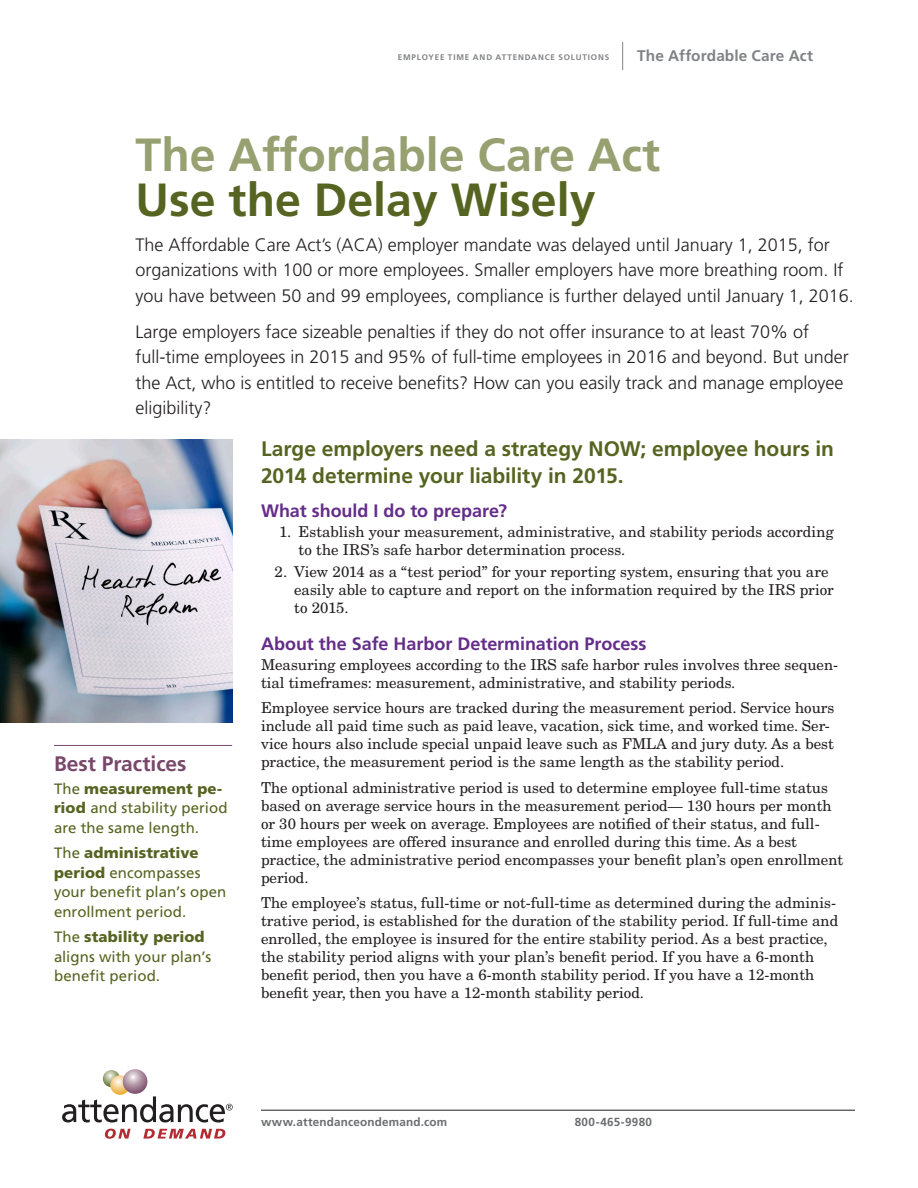
<style>
.page{position:relative;width:918px;height:1188px;background:#fff}
.page>*{position:absolute;margin:0;border:0;box-sizing:border-box;transform-origin:0 0}
.t1{font:700 46.5px/45px "Frutiger";color:#96a071}
.small_headline{font:700 21px/27px "Frutiger";letter-spacing:-.005em;color:#566421}
.company_notes_headin{font:700 21px "Frutiger";color:#78486a}
.intro_text{font:300 18px/25.5px "Frutiger";color:#231f20}
.small_head{font:700 18px "Frutiger";letter-spacing:-.005em;color:#642d89}
.small_headline-2{font:700 15.45px "Frutiger";letter-spacing:.005em;color:#808285}
.text{font:15px/18px "New Century Schlbk";color:#231f20}
.number_bullets{font:15px/18px "New Century Schlbk";letter-spacing:.005em;color:#231f20}
.sidebar{font:15px/19.5px "Frutiger";letter-spacing:.005em;color:#566421}
.small_head-2{font:700 11.7px "Frutiger";letter-spacing:.015em;color:#6c6d70}
.small_head-3{font:700 11.7px "Frutiger";letter-spacing:.035em;color:#6c6d70}
.small_headline-3{font:700 8.1px "Frutiger";letter-spacing:.105em;color:#808285}
.s1{color:#566421}
.s2{font-weight:900}
</style>
<div class="page">
<svg style="left:105px;top:1129px;width:26px;height:10px"></svg>
<svg style="left:143px;top:1129px;width:82px;height:10px"></svg>
<svg style="left:62px;top:1096px;width:171px;height:26px"></svg>
<svg style="left:103px;top:1070px;width:17px;height:17px"></svg>
<svg style="left:110px;top:1075px;width:20px;height:20px"></svg>
<svg style="left:123px;top:1069px;width:24px;height:25px"></svg>
<hr style="left:261px;top:1110px;width:594px;height:1px;background:#231f20">
<svg style="left:622px;top:42px;width:1px;height:28px"></svg>
<img style="left:0;top:440px;width:232px;height:282px">
<hr style="left:54px;top:745px;width:178px;height:1px;background:#78486a">
<p class="small_headline-3" style="left:398px;top:52px;width:213px">EMPLOYEE TIME AND ATTENDANCE SOLUTIONS</p>
<p class="small_headline-2" style="left:637px;top:47px;width:177px">The Affordable Care Act</p>
<p class="t1" style="left:136px;top:132px;width:526px">The Affordable Care Act<br><span class="s1">Use the Delay Wisely</span></p>
<p class="intro_text" style="left:136px;top:232px;width:720px">The Affordable Care Act’s (ACA) employer mandate was delayed until January 1, 2015, for organizations with 100 or more employees. Smaller employers have more breathing room. If you have between 50 and 99 employees, compliance is further delayed until January 1, 2016.</p>
<p class="intro_text" style="left:136px;top:319px;width:715px">Large employers face sizeable penalties if they do not offer insurance to at least 70% of full-time employees in 2015 and 95% of full-time employees in 2016 and beyond. But under the Act, who is entitled to receive benefits? How can you easily track and manage employee eligibility?</p>
<p class="small_headline" style="left:261px;top:435px;width:575px">Large employers need a strategy NOW; employee hours in<br>2014 determine your liability in 2015.</p>
<p class="small_head" style="left:261px;top:500px;width:248px">What should I do to prepare?</p>
<p class="number_bullets" style="left:298px;top:523px;width:537px;text-indent:-20px">1. Establish your measurement, administrative, and stability periods according to the IRS’s safe harbor determination process.</p>
<p class="number_bullets" style="left:294px;top:563px;width:541px;text-indent:-20px">2. View 2014 as a “test period” for your reporting system, ensuring that you are easily able to capture and report on the information required by the IRS prior to 2015.</p>
<p class="small_head" style="left:261px;top:633px;width:387px">About the Safe Harbor Determination Process</p>
<p class="text" style="left:261px;top:656px;width:579px">Measuring employees according to the IRS safe harbor rules involves three sequen&shy;tial timeframes: measurement, administrative, and stability periods.</p>
<p class="text" style="left:261px;top:699px;width:575px">Employee service hours are tracked during the measurement period. Service hours include all paid time such as paid leave, vacation, sick time, and worked time. Ser&shy;vice hours also include special unpaid leave such as FMLA and jury duty. As a best practice, the measurement period is the same length as the stability period.</p>
<p class="text" style="left:261px;top:779px;width:584px">The optional administrative period is used to determine employee full-time status based on average service hours in the measurement period— 130 hours per month or 30 hours per week on average. Employees are notified of their status, and full&shy;time employees are offered insurance and enrolled during this time. As a best practice, the administrative period encompasses your benefit plan’s open enrollment period.</p>
<p class="text" style="left:261px;top:894px;width:579px">The employee’s status, full-time or not-full-time as determined during the adminis&shy;trative period, is established for the duration of the stability period. If full-time and enrolled, the employee is insured for the entire stability period. As a best practice, the stability period aligns with your plan’s benefit period. If you have a 6-month benefit period, then you have a 6-month stability period. If you have a 12-month benefit year, then you have a 12-month stability period.</p>
<p class="company_notes_headin" style="left:54px;top:752px;width:134px">Best Practices</p>
<p class="sidebar" style="left:54px;top:779px;width:175px">The <span class="s2">measurement pe&shy;riod</span> and stability period are the same length.</p>
<p class="sidebar" style="left:54px;top:843px;width:174px">The <span class="s2">administrative period</span> encompasses your benefit plan’s open enrollment period.</p>
<p class="sidebar" style="left:54px;top:927px;width:159px">The <span class="s2">stability period </span>aligns with your plan’s benefit period.</p>
<p class="small_head-2" style="left:261px;top:1115px;width:188px">www.attendanceondemand.com</p>
<p class="small_head-3" style="left:575px;top:1115px;width:79px">800-465-9980</p>
</div>
